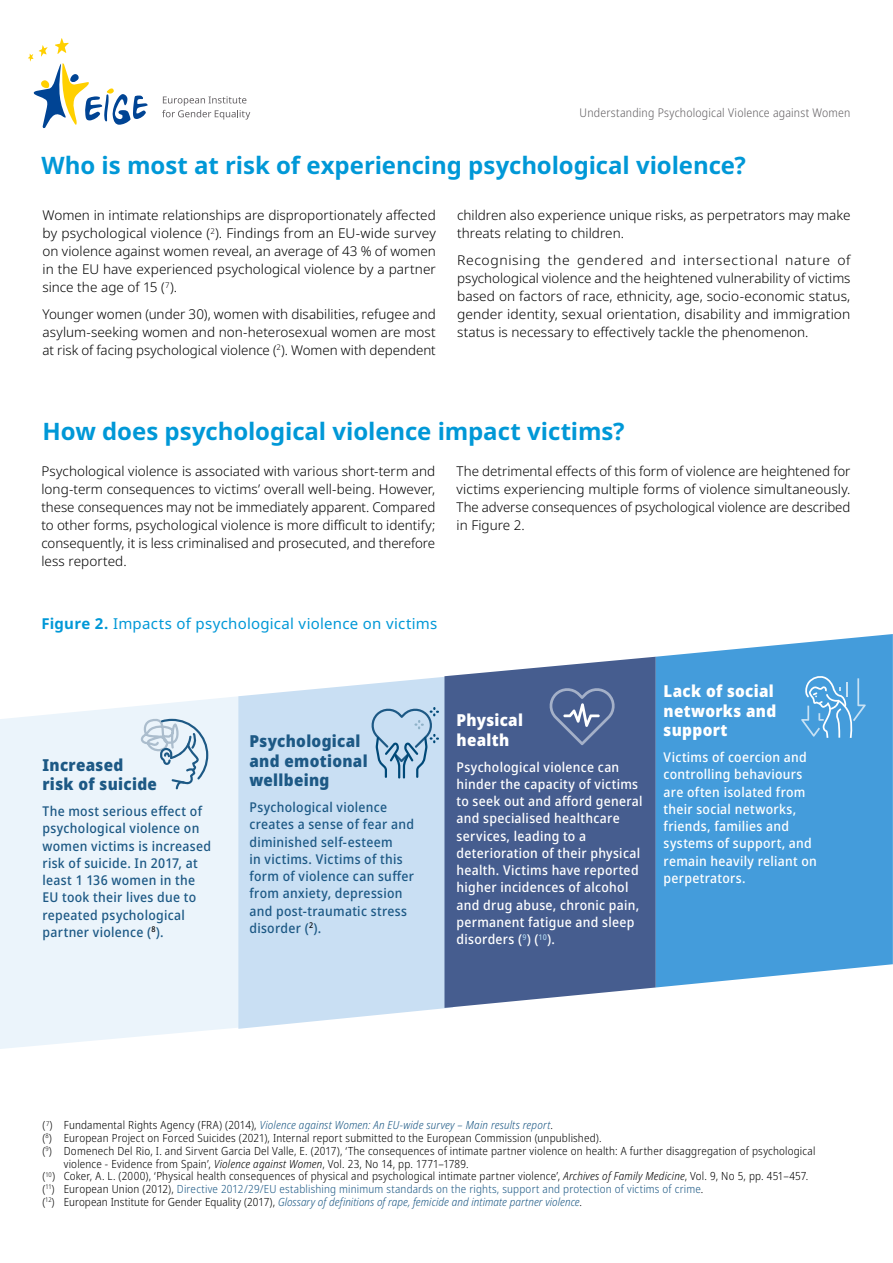
<style>
.page{position:relative;width:893px;height:1263px;background:#fff}
.page>*{position:absolute;margin:0;border:0;box-sizing:border-box;transform-origin:0 0}
.H2-Title_Chapter{font:700 24px "Noto Sans";letter-spacing:-.005em;color:#0098d7}
.Figure_2_-Title_part{font:900 semi-condensed 16.5px/19.5px "Noto Sans";letter-spacing:.02em;color:#1d5985}
.Figure_2_-Title_part-2{font:900 semi-condensed 16.5px/19.5px "Noto Sans";letter-spacing:.02em;color:#fff}
.H3-Title_Figure{font:15px "Noto Sans";letter-spacing:.015em;color:#0098d7}
.Body_text{font:300 13.5px/18px "Noto Sans";color:#000;text-align:justify}
.Figure_2_-text{font:500 semi-condensed 13.5px/17.2px "Noto Sans";letter-spacing:.02em;color:#fff}
.Figure_2_-text-2{font:500 semi-condensed 13.5px/17.2px "Noto Sans";letter-spacing:.02em;color:#1d5985}
.t1{font:300 semi-condensed 12px "Noto Sans";letter-spacing:.015em;color:#646164}
.Footnote{font:300 semi-condensed 11.25px/12.8px "Noto Sans";letter-spacing:.015em;color:#000}
.Footnote-2{font:italic 300 semi-condensed 11.25px "Noto Sans";letter-spacing:.01em;color:#1d5985}
.Footnote-3{font:300 semi-condensed 11.25px "Noto Sans";letter-spacing:.015em;color:#1d5985}
.s1{font-weight:700}
.s2{font-style:normal;color:#000}
.s3{font-style:italic}
.s4{color:#000}
</style>
<div class="page">
<svg style="left:28px;top:38px;width:120px;height:90px"></svg>
<svg style="left:162px;top:96px;width:88px;height:24px"></svg>
<div style="left:0;top:696px;width:238px;height:353px;background:#ebf4fb"></div>
<svg style="left:238px;top:677px;width:208px;height:352px;fill:#c9dff3"></svg>
<svg style="left:444px;top:657px;width:212px;height:351px;fill:#465d8f"></svg>
<svg style="left:656px;top:634px;width:237px;height:353px;fill:#449cdb"></svg>
<svg style="left:138px;top:717px;width:70px;height:72px"></svg>
<svg style="left:370px;top:707px;width:69px;height:72px"></svg>
<svg style="left:548px;top:686px;width:68px;height:59px"></svg>
<svg style="left:801px;top:675px;width:65px;height:63px"></svg>
<p class="t1" style="left:580px;top:105px;width:272px">Understanding Psychological Violence against Women</p>
<h2 class="H2-Title_Chapter" style="left:41px;top:149px;width:706px">Who is most at risk of experiencing psychological violence?</h2>
<p class="Body_text" style="left:43px;top:206px;width:395px">Women in intimate relationships are disproportionately affected by psychological violence (<sup>2</sup>). Findings from an EU-wide survey on violence against women reveal, an average of 43 % of women in the EU have experienced psychological violence by a partner since the age of 15 (<sup>7</sup>).</p>
<p class="Body_text" style="left:43px;top:305px;width:395px">Younger women (under 30), women with disabilities, refugee and asylum-seeking women and non-heterosexual women are most at risk of facing psychological violence (<sup>2</sup>). Women with dependent</p>
<p class="Body_text" style="left:457px;top:206px;width:395px">children also experience unique risks, as perpetrators may make threats relating to children.</p>
<p class="Body_text" style="left:457px;top:251px;width:395px">Recognising the gendered and intersectional nature of psychological violence and the heightened vulnerability of victims based on factors of race, ethnicity, age, socio-economic status, gender identity, sexual orientation, disability and immigration status is necessary to effectively tackle the phenomenon.</p>
<h2 class="H2-Title_Chapter" style="left:43px;top:414px;width:584px">How does psychological violence impact victims?</h2>
<p class="Body_text" style="left:41px;top:462px;width:395px">Psychological violence is associated with various short-term and long-term consequences to victims’ overall well-being. However, these consequences may not be immediately apparent. Compared to other forms, psychological violence is more difficult to identify; consequently, it is less criminalised and prosecuted, and therefore less reported.</p>
<p class="Body_text" style="left:457px;top:462px;width:395px">The detrimental effects of this form of violence are heightened for victims experiencing multiple forms of violence simultaneously.<br>The adverse consequences of psychological violence are described in Figure 2.</p>
<h3 class="H3-Title_Figure" style="left:41px;top:613px;width:397px"><span class="s1">Figure 2.</span> Impacts of psychological violence on victims</h3>
<h4 class="Figure_2_-Title_part" style="left:43px;top:755px;width:116px">Increased risk of suicide</h4>
<p class="Figure_2_-text-2" style="left:43px;top:803px;width:170px">The most serious effect of psychological violence on women victims is increased risk of suicide. In 2017, at least 1 136 women in the<br>EU took their lives due to repeated psychological partner violence (<sup>8</sup>).</p>
<h4 class="Figure_2_-Title_part" style="left:249px;top:732px;width:120px">Psychological and emotional wellbeing</h4>
<p class="Figure_2_-text-2" style="left:249px;top:799px;width:166px">Psychological violence creates a sense of fear and diminished self-esteem<br>in victims. Victims of this form of violence can suffer from anxiety, depression and post-traumatic stress disorder (<sup>2</sup>).</p>
<h4 class="Figure_2_-Title_part-2" style="left:457px;top:710px;width:68px">Physical health</h4>
<p class="Figure_2_-text" style="left:457px;top:758px;width:188px">Psychological violence can hinder the capacity of victims to seek out and afford general and specialised healthcare services, leading to a deterioration of their physical health. Victims have reported higher incidences of alcohol and drug abuse, chronic pain, permanent fatigue and sleep disorders (<sup>9</sup>) (<sup>10</sup>).</p>
<h4 class="Figure_2_-Title_part-2" style="left:664px;top:682px;width:114px">Lack of social networks and support</h4>
<p class="Figure_2_-text" style="left:664px;top:749px;width:155px">Victims of coercion and controlling behaviours are often isolated from their social networks, friends, families and systems of support, and remain heavily reliant on perpetrators.</p>
<p class="Footnote-2" style="left:43px;top:1117px;width:512px"><span class="s2">(</span><sup>7</sup><span class="s2">) Fundamental Rights Agency (FRA) (2014),</span> Violence against Women: An EU-wide survey – Main results report<span class="s2">.</span></p>
<p class="Footnote" style="left:43px;top:1132px;width:561px">(<sup>8</sup>) European Project on Forced Suicides (2021), Internal report submitted to the European Commission (unpublished).</p>
<p class="Footnote" style="left:64px;top:1145px;width:753px;text-indent:-21px">(<sup>9</sup>) Domenech Del Rio, I. and Sirvent Garcia Del Valle, E. (2017), ‘The consequences of intimate partner violence on health: A further disaggregation of psychological violence - Evidence from Spain’, <span class="s3">Violence against Women</span>, Vol. 23, No 14, pp. 1771–1789.</p>
<p class="Footnote" style="left:43px;top:1170px;width:767px">(<sup>10</sup>) Coker, A. L. (2000), ‘Physical health consequences of physical and psychological intimate partner violence’, <span class="s3">Archives of Family Medicine</span>, Vol. 9, No 5, pp. 451–457.</p>
<p class="Footnote-3" style="left:43px;top:1181px;width:662px"><span class="s4">(</span><sup>11</sup><span class="s4">) European Union (2012),</span> Directive 2012/29/EU establishing minimum standards on the rights, support and protection of victims of crime<span class="s4">.</span></p>
<p class="Footnote-2" style="left:43px;top:1194px;width:541px"><span class="s2">(</span><sup>12</sup><span class="s2">) European Institute for Gender Equality (2017),</span> Glossary of definitions of rape, femicide and intimate partner violence<span class="s2">.</span></p>
</div>
